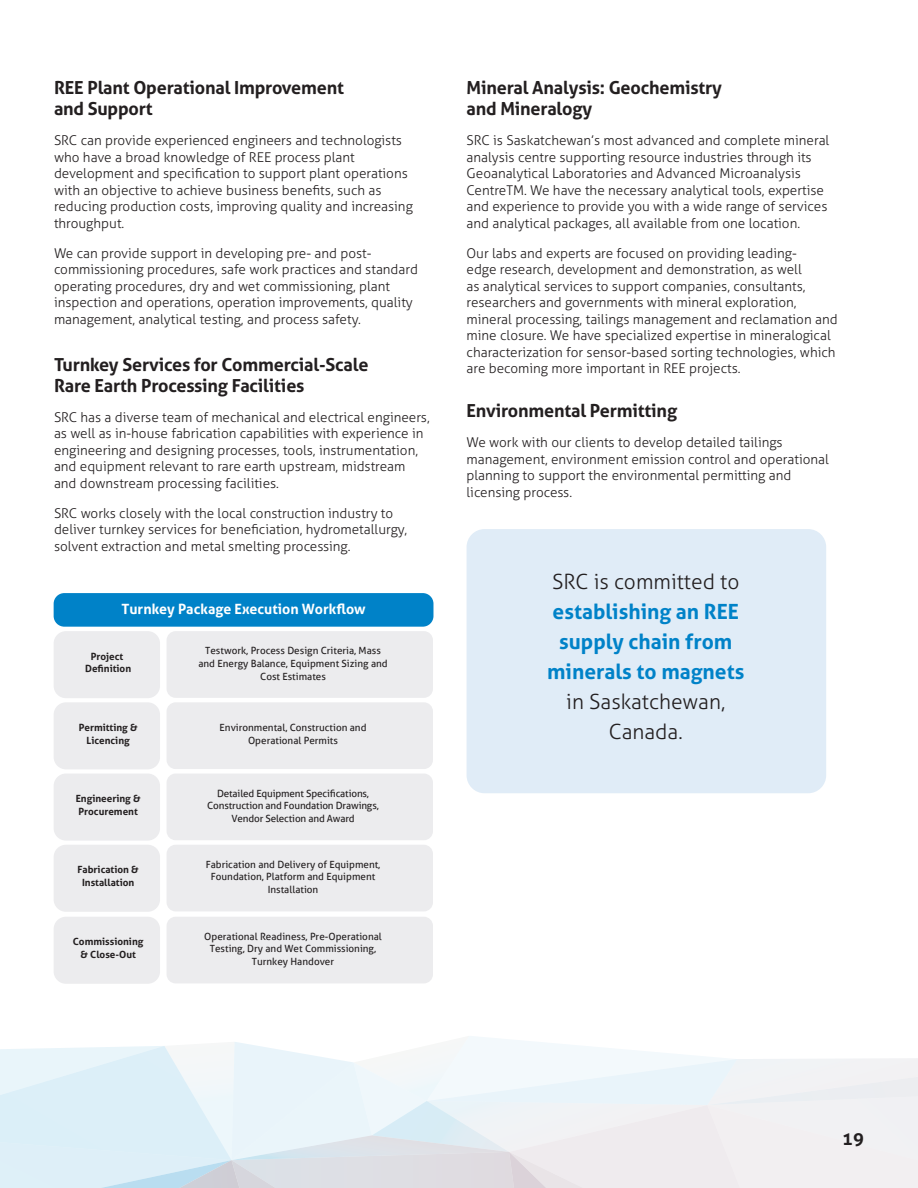
<style>
.page{position:relative;width:918px;height:1188px;background:#fff}
.page>*{position:absolute;margin:0;border:0;box-sizing:border-box;transform-origin:0 0}
.t1{font:700 21px/30px "Aller";color:#0082c8;text-align:center}
.t2{font:300 21px/30px "Aller";color:#231f20;text-align:center}
.t3{font:700 18px/21px "Aller";letter-spacing:-.01em;color:#231f20}
.t4{font:700 14.1px "Aller";color:#fff}
.t5{font:300 13.5px/16.5px "Aller";color:#231f20}
.t6{font:9.9px/12.8px "Aller";color:#231f20;text-align:center}
.t7{font:700 9.9px/12.8px "Aller";color:#231f20;text-align:center}
</style>
<div class="page">
<svg style="left:0;top:1036px;width:918px;height:152px"></svg>
<div style="left:54px;top:917px;width:106px;height:67px;background:#ececee;border-radius:12px"></div>
<div style="left:167px;top:917px;width:266px;height:66px;background:#ececee;border-radius:9px"></div>
<div style="left:54px;top:593px;width:379px;height:34px;background:#0082c8;border-radius:11px"></div>
<div style="left:54px;top:631px;width:106px;height:67px;background:#ececee;border-radius:12px"></div>
<div style="left:167px;top:631px;width:266px;height:67px;background:#ececee;border-radius:9px"></div>
<div style="left:54px;top:702px;width:106px;height:67px;background:#ececee;border-radius:12px"></div>
<div style="left:167px;top:702px;width:266px;height:67px;background:#ececee;border-radius:9px"></div>
<div style="left:54px;top:774px;width:106px;height:67px;background:#ececee;border-radius:12px"></div>
<div style="left:167px;top:774px;width:266px;height:66px;background:#ececee;border-radius:9px"></div>
<div style="left:54px;top:845px;width:106px;height:67px;background:#ececee;border-radius:12px"></div>
<div style="left:167px;top:845px;width:266px;height:66px;background:#ececee;border-radius:9px"></div>
<div style="left:467px;top:529px;width:359px;height:264px;background:#e0ecf7;border-radius:18px"></div>
<h2 class="t3" style="left:54px;top:77px;width:291px">REE Plant Operational Improvement and Support</h2>
<p class="t5" style="left:54px;top:132px;width:360px">SRC can provide experienced engineers and technologists who have a broad knowledge of REE process plant development and specification to support plant operations with an objective to achieve business benefits, such as reducing production costs, improving quality and increasing throughput.</p>
<p class="t5" style="left:54px;top:245px;width:365px">We can provide support in developing pre- and post&shy;commissioning procedures, safe work practices and standard operating procedures, dry and wet commissioning, plant inspection and operations, operation improvements, quality management, analytical testing, and process safety.</p>
<h2 class="t3" style="left:54px;top:354px;width:316px">Turnkey Services for Commercial-Scale<br>Rare Earth Processing Facilities</h2>
<p class="t5" style="left:54px;top:409px;width:377px">SRC has a diverse team of mechanical and electrical engineers, as well as in-house fabrication capabilities with experience in engineering and designing processes, tools, instrumentation, and equipment relevant to rare earth upstream, midstream and downstream processing facilities.</p>
<p class="t5" style="left:54px;top:505px;width:355px">SRC works closely with the local construction industry to deliver turnkey services for beneficiation, hydrometallurgy, solvent extraction and metal smelting processing.</p>
<p class="t4" style="left:122px;top:601px;width:246px">Turnkey Package Execution Workflow</p>
<p class="t7" style="left:85px;top:650px;width:48px">Project<br>Definition</p>
<p class="t6" style="left:198px;top:644px;width:191px">Testwork, Process Design Criteria, Mass and Energy Balance, Equipment Sizing and<br>Cost Estimates</p>
<p class="t7" style="left:79px;top:721px;width:60px">Permitting &amp;<br>Licencing</p>
<p class="t6" style="left:220px;top:721px;width:148px">Environmental, Construction and<br>Operational Permits</p>
<p class="t7" style="left:76px;top:792px;width:66px;text-align:left">Engineering &amp;<br>Procurement</p>
<p class="t6" style="left:207px;top:787px;width:173px">Detailed Equipment Specifications,<br>Construction and Foundation Drawings,<br>Vendor Selection and Award</p>
<p class="t7" style="left:78px;top:863px;width:63px">Fabrication &amp;<br>Installation</p>
<p class="t6" style="left:206px;top:858px;width:176px">Fabrication and Delivery of Equipment,<br>Foundation, Platform and Equipment<br>Installation</p>
<p class="t7" style="left:73px;top:935px;width:72px">Commissioning &amp; Close-Out</p>
<p class="t6" style="left:204px;top:930px;width:179px">Operational Readiness, Pre-Operational<br>Testing, Dry and Wet Commissioning,<br>Turnkey Handover</p>
<h2 class="t3" style="left:467px;top:77px;width:257px">Mineral Analysis: Geochemistry and Mineralogy</h2>
<p class="t5" style="left:467px;top:132px;width:364px">SRC is Saskatchewan’s most advanced and complete mineral analysis centre supporting resource industries through its Geoanalytical Laboratories and Advanced Microanalysis CentreTM. We have the necessary analytical tools, expertise and experience to provide you with a wide range of services and analytical packages, all available from one location.</p>
<p class="t5" style="left:467px;top:245px;width:373px">Our labs and experts are focused on providing leading-<br>edge research, development and demonstration, as well<br>as analytical services to support companies, consultants, researchers and governments with mineral exploration, mineral processing, tailings management and reclamation and mine closure. We have specialized expertise in mineralogical characterization for sensor-based sorting technologies, which are becoming more important in REE projects.</p>
<h2 class="t3" style="left:467px;top:400px;width:212px">Environmental Permitting</h2>
<p class="t5" style="left:467px;top:434px;width:364px">We work with our clients to develop detailed tailings management, environment emission control and operational planning to support the environmental permitting and licensing process.</p>
<h1 class="t2" style="left:552px;top:567px;width:189px">SRC is committed to</h1>
<h1 class="t1" style="left:547px;top:596px;width:199px">establishing an REE supply chain from minerals to magnets</h1>
<h1 class="t2" style="left:566px;top:687px;width:161px">in Saskatchewan,<br>Canada.</h1>
<h2 class="t3" style="left:842px;top:1128px;width:23px">19</h2>
</div>
